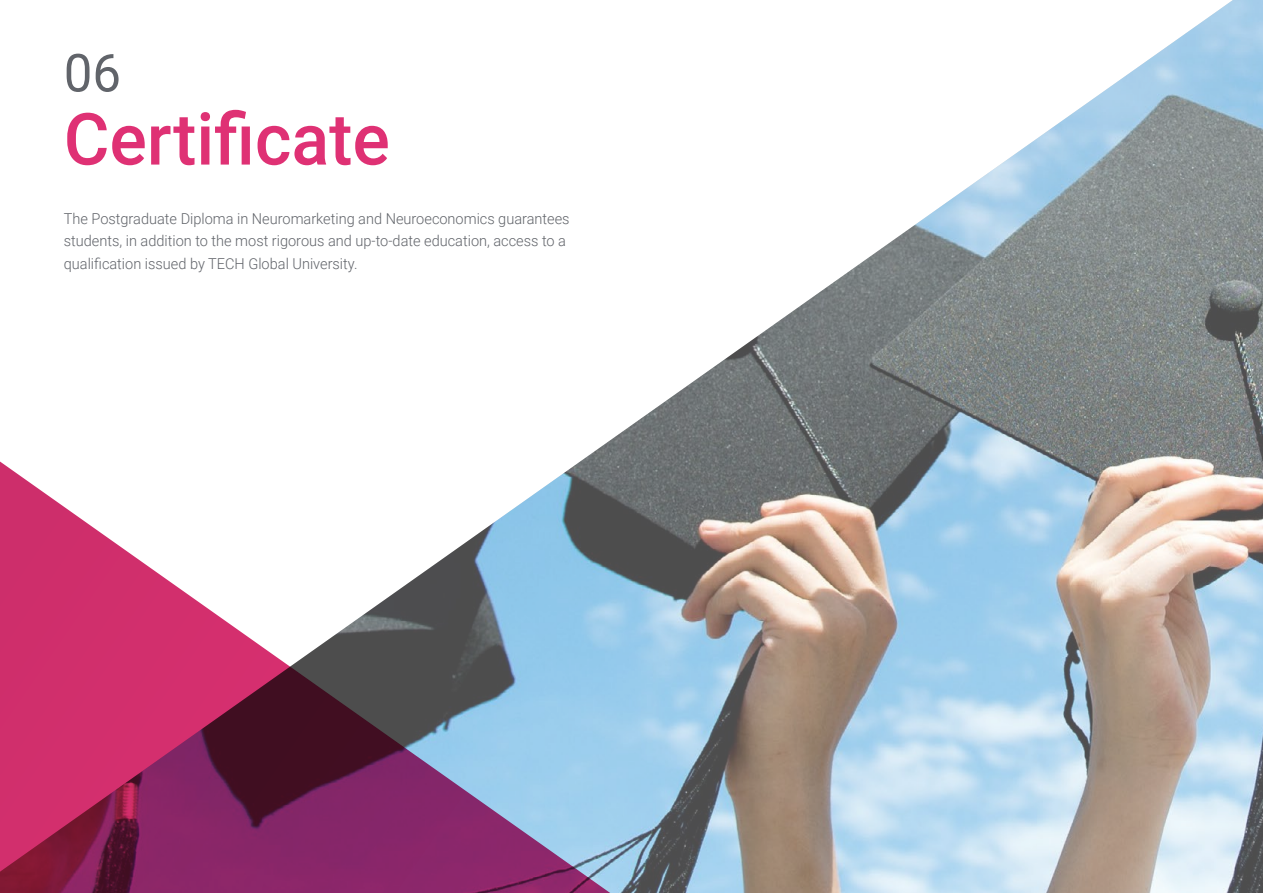
<style>
.page{position:relative;width:1263px;height:893px;background:#fff}
.page>*{position:absolute;margin:0;border:0;box-sizing:border-box;transform-origin:0 0}
.t1{font:500 72px "Roboto";color:#df3174}
.t2{font:52.5px "Roboto";color:#61646a}
.t3{font:300 15px/22.5px "Roboto";color:#61646a}
</style>
<div class="page">
<img style="left:602px;top:0;width:661px;height:893px">
<svg style="left:0;top:446px;width:640px;height:447px"></svg>
<h2 class="t2" style="left:64px;top:36px;width:59px">06</h2>
<h1 class="t1" style="left:64px;top:89px;width:328px">Certificate</h1>
<p class="t3" style="left:64px;top:207px;width:507px">The Postgraduate Diploma in Neuromarketing and Neuroeconomics guarantees students, in addition to the most rigorous and up-to-date education, access to a qualification issued by TECH Global University.</p>
</div>
